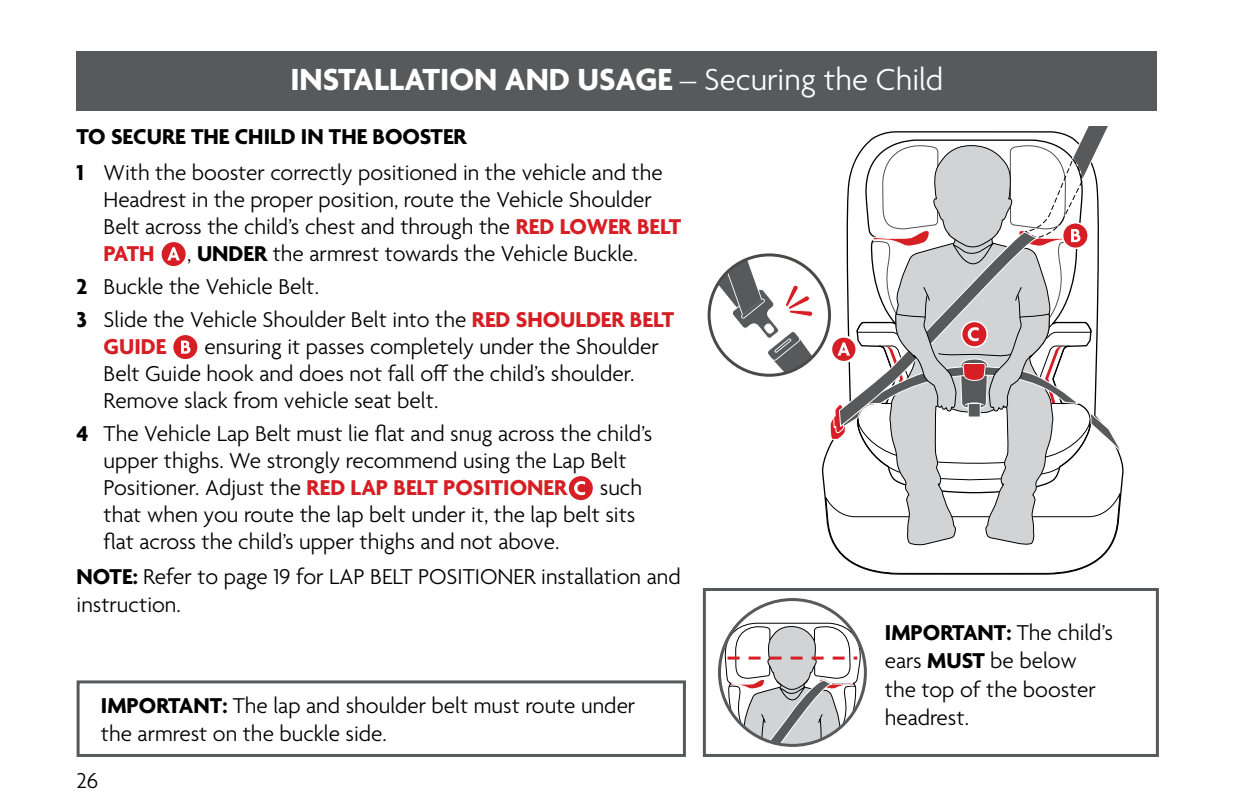
<style>
.page{position:relative;width:1234px;height:808px;background:#fff}
.page>*{position:absolute;margin:0;border:0;box-sizing:border-box;transform-origin:0 0}
.H2-_HEADER{font:700 33px "Agenda";color:#fff}
.P_-_INTRO_MAIN_TEXT{font:300 23.4px/27px "Agenda";color:#000}
.H3_-_INTRO_MAIN_TEXT___Above{font:700 23.4px "Agenda";color:#000}
.s1{font-weight:300}
.s2{font-weight:700}
.s3{font-weight:700;color:#d61f25}
</style>
<div class="page">
<hr style="left:1233px;top:0;width:1px;height:94px;background:#000">
<div style="left:77px;top:680px;width:608px;height:77px;border:3px solid #58595b"></div>
<div style="left:702px;top:588px;width:456px;height:169px;border:3px solid #58595b"></div>
<svg style="left:824px;top:493px;width:296px;height:81px"></svg>
<svg style="left:888px;top:480px;width:165px;height:71px"></svg>
<div style="left:77px;top:51px;width:1080px;height:60px;background:#58595b"></div>
<svg style="left:160px;top:241px;width:27px;height:27px"></svg>
<svg style="left:167px;top:247px;width:13px;height:13px"></svg>
<svg style="left:172px;top:334px;width:27px;height:27px"></svg>
<svg style="left:181px;top:341px;width:9px;height:13px"></svg>
<svg style="left:567px;top:475px;width:27px;height:27px"></svg>
<svg style="left:574px;top:481px;width:11px;height:14px"></svg>
<svg style="left:711px;top:256px;width:108px;height:119px"></svg>
<div style="left:707px;top:253px;width:123px;height:124px;border:3px solid #494948;border-radius:50%"></div>
<svg style="left:724px;top:601px;width:141px;height:143px"></svg>
<div style="left:717px;top:598px;width:149px;height:149px;border:3px solid #58595b;border-radius:50%"></div>
<svg style="left:829px;top:126px;width:295px;height:354px"></svg>
<h2 class="H2-_HEADER" style="left:290px;top:61px;width:654px">INSTALLATION AND USAGE <span class="s1">– Securing the Child</span></h2>
<h3 class="H3_-_INTRO_MAIN_TEXT___Above" style="left:77px;top:124px;width:391px">TO SECURE THE CHILD IN THE BOOSTER</h3>
<p class="P_-_INTRO_MAIN_TEXT" style="left:104px;top:161px;width:579px;text-indent:-27px"><span class="s2">1</span> With the booster correctly positioned in the vehicle and the Headrest in the proper position, route the Vehicle Shoulder Belt across the child’s chest and through the <span class="s3">RED LOWER BELT PATH</span></p>
<p class="P_-_INTRO_MAIN_TEXT" style="left:187px;top:242px;width:452px">, <span class="s2">UNDER</span> the armrest towards the Vehicle Buckle.</p>
<p class="P_-_INTRO_MAIN_TEXT" style="left:77px;top:275px;width:244px"><span class="s2">2</span> Buckle the Vehicle Belt.</p>
<p class="P_-_INTRO_MAIN_TEXT" style="left:104px;top:308px;width:572px;text-indent:-27px"><span class="s2">3</span> Slide the Vehicle Shoulder Belt into the <span class="s3">RED SHOULDER BELT<br>GUIDE</span></p>
<p class="P_-_INTRO_MAIN_TEXT" style="left:104px;top:335px;width:556px;text-indent:101px">ensuring it passes completely under the Shoulder<br>Belt Guide hook and does not fall off the child’s shoulder.<br>Remove slack from vehicle seat belt.</p>
<p class="P_-_INTRO_MAIN_TEXT" style="left:104px;top:422px;width:550px;text-indent:-27px"><span class="s2">4</span> The Vehicle Lap Belt must lie flat and snug across the child’s upper thighs. We strongly recommend using the Lap Belt<br>Positioner. Adjust the <span class="s3">RED LAP BELT POSITIONER</span></p>
<p class="P_-_INTRO_MAIN_TEXT" style="left:104px;top:476px;width:540px;text-indent:496px">such that when you route the lap belt under it, the lap belt sits flat across the child’s upper thighs and not above.</p>
<p class="P_-_INTRO_MAIN_TEXT" style="left:77px;top:563px;width:605px;line-height:28.5px"><span class="s2">NOTE:</span> Refer to page 19 for LAP BELT POSITIONER installation and instruction.</p>
<p class="P_-_INTRO_MAIN_TEXT" style="left:101px;top:692px;width:536px;line-height:28.5px"><span class="s2">IMPORTANT:</span> The lap and shoulder belt must route under the armrest on the buckle side.</p>
<p class="P_-_INTRO_MAIN_TEXT" style="left:76px;top:768px;width:23px">26</p>
<p class="P_-_INTRO_MAIN_TEXT" style="left:884px;top:619px;width:229px;line-height:28.5px"><span class="s2">IMPORTANT:</span> The child’s ears <span class="s2">MUST</span> be below the top of the booster headrest.</p>
</div>
